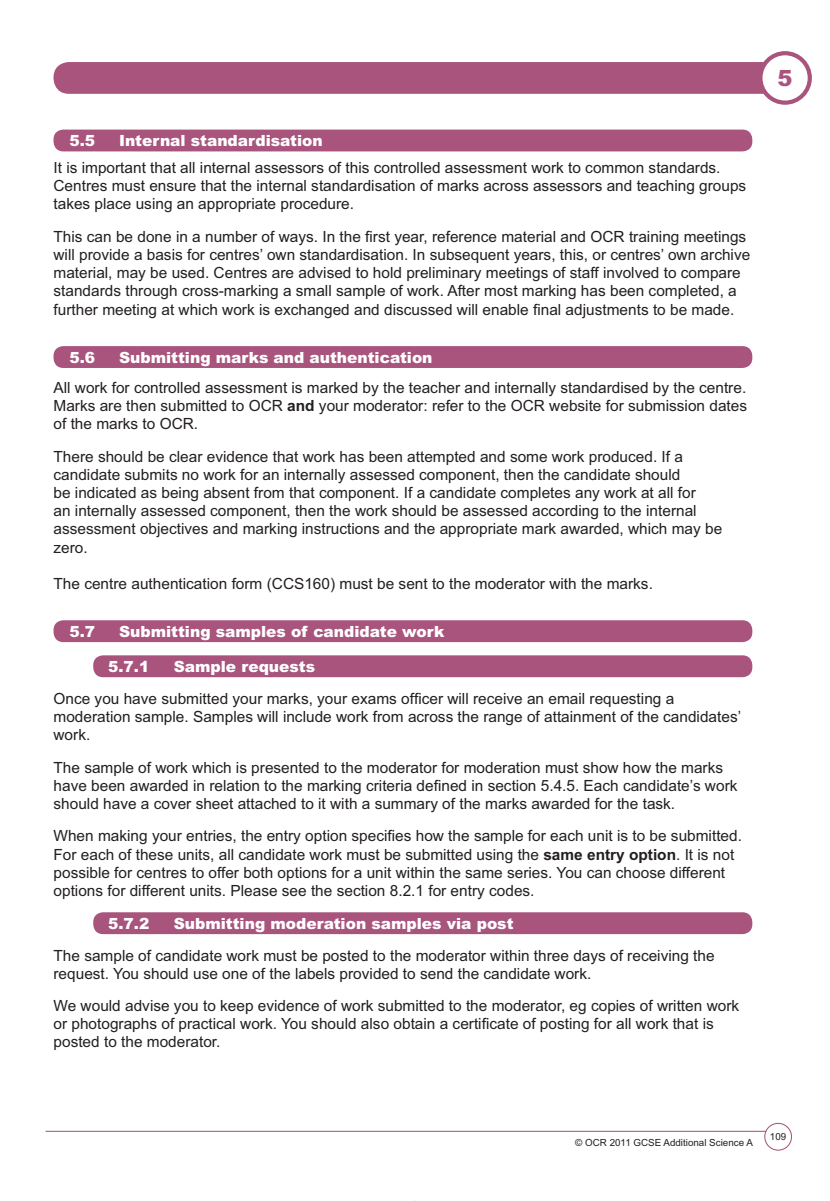
<style>
.page{position:relative;width:830px;height:1201px;background:#fff}
.page>*{position:absolute;margin:0;border:0;box-sizing:border-box;transform-origin:0 0}
.t1{font:900 22.35px "Arial";color:#a8547d}
.t2{font:15.45px/18.1px "Arial";color:#231f20}
.t3{font:900 15.45px "Arial";color:#fff}
.t4{font:9.75px "Arial";color:#231f20}
.s1{font-weight:700}
</style>
<div class="page">
<div style="left:54px;top:62px;width:730px;height:32px;background:#a8547d;border-radius:15px"></div>
<div style="left:760px;top:53px;width:50px;height:50px;background:#fff;border-radius:50%"></div>
<div style="left:758px;top:51px;width:54px;height:54px;border:4px solid #a8547d;border-radius:50%"></div>
<hr style="left:46px;top:1130px;width:740px;height:1px;background:#a8547d">
<div style="left:765px;top:1123px;width:26px;height:26px;background:#fff;border-radius:50%"></div>
<div style="left:764px;top:1122px;width:28px;height:28px;border:1px solid #a8547d;border-radius:50%"></div>
<div style="left:54px;top:129px;width:698px;height:22px;background:#a8547d;border-radius:10px"></div>
<div style="left:54px;top:346px;width:698px;height:22px;background:#a8547d;border-radius:10px"></div>
<div style="left:54px;top:620px;width:698px;height:22px;background:#a8547d;border-radius:10px"></div>
<div style="left:93px;top:655px;width:659px;height:22px;background:#a8547d;border-radius:10px"></div>
<div style="left:93px;top:912px;width:659px;height:21px;background:#a8547d;border-radius:10px"></div>
<p class="t3" style="left:69px;top:135px;width:27px">5.5</p>
<p class="t3" style="left:119px;top:135px;width:205px">Internal standardisation</p>
<p class="t2" style="left:54px;top:160px;width:694px">It is important that all internal assessors of this controlled assessment work to common standards.<br>Centres must ensure that the internal standardisation of marks across assessors and teaching groups takes place using an appropriate procedure.</p>
<p class="t2" style="left:54px;top:229px;width:698px">This can be done in a number of ways. In the -rst year, reference material and OCR training meetings will provide a basis for centres’ own standardisation. In subsequent years, this, or centres’ own archive material, may be used. Centres are advised to hold preliminary meetings of staff involved to compare standards through cross-marking a small sample of work. After most marking has been completed, a further meeting at which work is exchanged and discussed will enable -nal adjustments to be made.</p>
<p class="t3" style="left:69px;top:351px;width:27px">5.6</p>
<p class="t3" style="left:119px;top:351px;width:315px">Submitting marks and authentication</p>
<p class="t2" style="left:54px;top:380px;width:695px;text-align:justify">All work for controlled assessment is marked by the teacher and internally standardised by the centre.<br>Marks are then submitted to OCR <span class="s1">and</span> your moderator: refer to the OCR website for submission dates of the marks to OCR.</p>
<p class="t2" style="left:54px;top:448px;width:670px">There should be clear evidence that work has been attempted and some work produced. If a candidate submits no work for an internally assessed component, then the candidate should<br>be indicated as being absent from that component. If a candidate completes any work at all for<br>an internally assessed component, then the work should be assessed according to the internal assessment objectives and marking instructions and the appropriate mark awarded, which may be zero.</p>
<p class="t2" style="left:54px;top:576px;width:601px">The centre authentication form (CCS160) must be sent to the moderator with the marks.</p>
<p class="t3" style="left:69px;top:625px;width:27px">5.7</p>
<p class="t3" style="left:119px;top:625px;width:327px">Submitting samples of candidate work</p>
<p class="t3" style="left:108px;top:660px;width:43px">5.7.1</p>
<p class="t3" style="left:174px;top:660px;width:143px">Sample requests</p>
<p class="t2" style="left:54px;top:690px;width:689px">Once you have submitted your marks, your exams of-cer will receive an email requesting a moderation sample. Samples will include work from across the range of attainment of the candidates’ work.</p>
<p class="t2" style="left:54px;top:759px;width:685px">The sample of work which is presented to the moderator for moderation must show how the marks have been awarded in relation to the marking criteria de-ned in section 5.4.5. Each candidate’s work should have a cover sheet attached to it with a summary of the marks awarded for the task.</p>
<p class="t2" style="left:54px;top:828px;width:690px">When making your entries, the entry option speci-es how the sample for each unit is to be submitted.<br>For each of these units, all candidate work must be submitted using the <span class="s1">same entry option</span>. It is not possible for centres to offer both options for a unit within the same series. You can choose different options for different units. Please see the section 8.2.1 for entry codes.</p>
<p class="t3" style="left:108px;top:917px;width:43px">5.7.2</p>
<p class="t3" style="left:174px;top:917px;width:341px">Submitting moderation samples via post</p>
<p class="t2" style="left:54px;top:947px;width:663px">The sample of candidate work must be posted to the moderator within three days of receiving the request. You should use one of the labels provided to send the candidate work.</p>
<p class="t2" style="left:54px;top:997px;width:687px">We would advise you to keep evidence of work submitted to the moderator, eg copies of written work or photographs of practical work. You should also obtain a certi-cate of posting for all work that is posted to the moderator.</p>
<h1 class="t1" style="left:778px;top:70px;width:16px">5</h1>
<p class="t4" style="left:575px;top:1138px;width:179px">© OCR 2011 GCSE Additional Science A</p>
<p class="t4" style="left:770px;top:1132px;width:18px">109</p>
</div>
